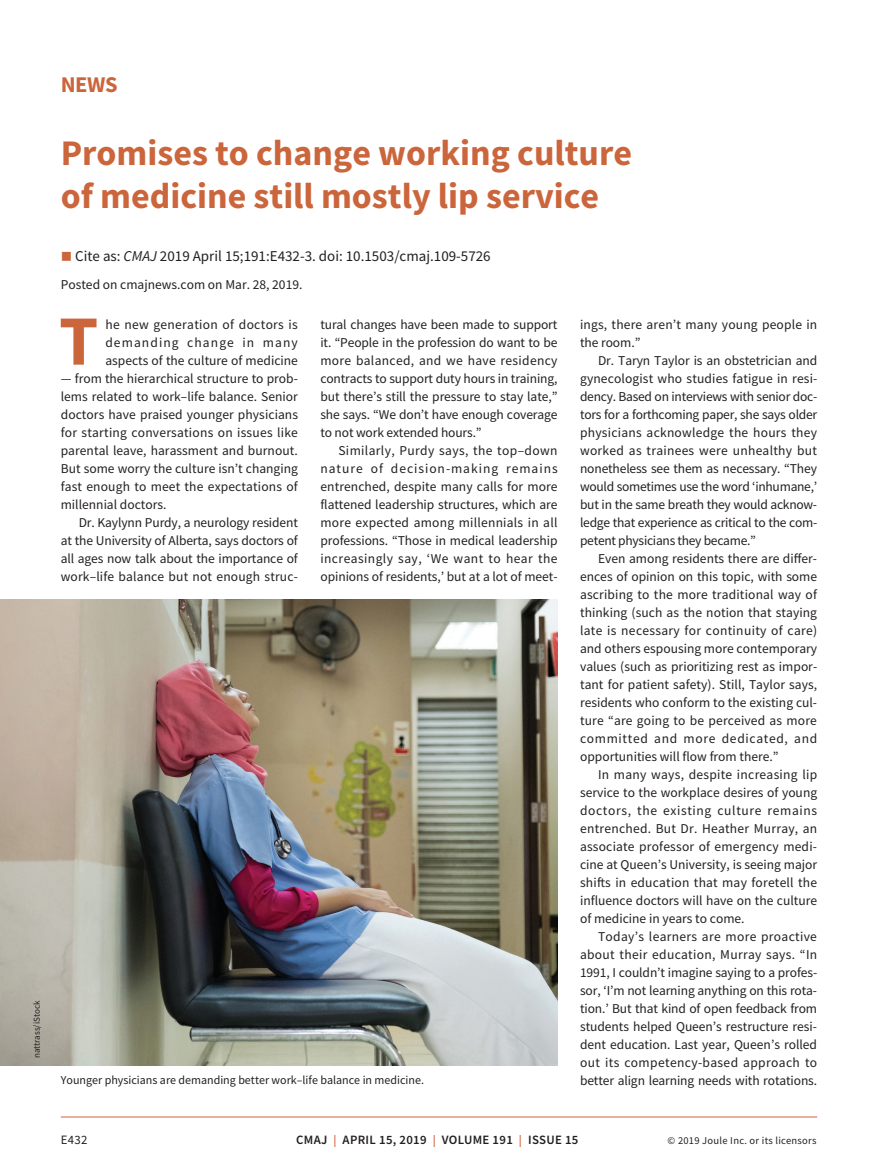
<style>
.page{position:relative;width:878px;height:1175px;background:#fff}
.page>*{position:absolute;margin:0;border:0;box-sizing:border-box;transform-origin:0 0}
.t1{font:700 70.65px "Source Sans Pro";color:#cb653c}
.t2{font:700 36px/43.2px "Source Sans Pro";color:#cb653c}
.t3{font:700 22.5px "Source Sans Pro";color:#cb653c}
.t4{font:15px "Source Sans Pro";color:#231f20}
.t5{font:13.5px/18px "Source Sans Pro";color:#231f20;text-align:justify}
.t6{font:600 12.75px "Source Sans Pro";letter-spacing:.025em;color:#231f20}
.t7{font:12.75px "Source Sans Pro";color:#231f20}
.t8{font:12px "Source Sans Pro";color:#231f20}
.t9{font:10.5px "Source Sans Pro";letter-spacing:.025em;color:#231f20}
.t10{font:9px "Source Sans Pro";color:#231f20}
.s1{color:#cb653c}
.s2{font-style:italic}
.s3{font-size:12px;color:#cb653c}
</style>
<div class="page">
<hr style="left:61px;top:1116px;width:756px;height:1px;background:#cb653c">
<img style="left:0;top:599px;width:557px;height:466px">
<p class="t10" style="left:31px;top:1058px;width:59px;rotate:-90deg">nattrass/iStock</p>
<h3 class="t3" style="left:61px;top:69px;width:58px">NEWS</h3>
<h2 class="t2" style="left:61px;top:131px;width:572px">Promises to change working culture of medicine still mostly lip service</h2>
<p class="t4" style="left:61px;top:246px;width:431px"><span class="s1">■</span> Cite as: <span class="s2">CMAJ</span> 2019 April 15;191:E432-3. doi: 10.1503/cmaj.109-5726</p>
<p class="t5" style="left:61px;top:276px;width:243px">Posted on cmajnews.com on Mar. 28, 2019.</p>
<h1 class="t1" style="left:59px;top:293px;width:41px">T</h1>
<p class="t5" style="left:105px;top:315px;width:194px">he new generation of doctors is demanding change in many aspects of the culture of medicine</p>
<p class="t5" style="left:61px;top:369px;width:239px">— from the hierarchical structure to prob&shy;lems related to work–life balance. Senior doctors have praised younger physicians for starting conversations on issues like parental leave, harassment and burnout.<br>But some worry the culture isn’t changing fast enough to meet the expectations of millennial doctors.</p>
<p class="t5" style="left:61px;top:513px;width:239px;text-indent:18px">Dr. Kaylynn Purdy, a neurology resident at the University of Alberta, says doctors of all ages now talk about the importance of work–life balance but not enough struc-</p>
<p class="t5" style="left:320px;top:315px;width:238px">tural changes have been made to support it. “People in the profession do want to be more balanced, and we have residency contracts to support duty hours in training, but there’s still the pressure to stay late,” she says. “We don’t have enough coverage to not work extended hours.”</p>
<p class="t5" style="left:320px;top:441px;width:239px;text-indent:18px">Similarly, Purdy says, the top–down nature of decision-making remains entrenched, despite many calls for more flattened leadership structures, which are more expected among millennials in all professions. “Those in medical leadership increasingly say, ‘We want to hear the opinions of residents,’ but at a lot of meet-</p>
<p class="t8" style="left:61px;top:1072px;width:365px">Younger physicians are demanding better work–life balance in medicine.</p>
<p class="t5" style="left:580px;top:315px;width:239px">ings, there aren’t many young people in the room.”</p>
<p class="t5" style="left:580px;top:351px;width:239px;text-indent:18px">Dr. Taryn Taylor is an obstetrician and gynecologist who studies fatigue in resi&shy;dency. Based on interviews with senior doc&shy;tors for a forthcoming paper, she says older physicians acknowledge the hours they worked as trainees were unhealthy but nonetheless see them as necessary. “They would sometimes use the word ‘inhumane,’ but in the same breath they would acknow&shy;ledge that experience as critical to the com&shy;petent physicians they became.”</p>
<p class="t5" style="left:580px;top:549px;width:239px;text-indent:18px">Even among residents there are differ&shy;ences of opinion on this topic, with some ascribing to the more traditional way of thinking (such as the notion that staying late is necessary for continuity of care) and others espousing more contemporary values (such as prioritizing rest as impor&shy;tant for patient safety). Still, Taylor says, residents who conform to the existing cul&shy;ture “are going to be perceived as more committed and more dedicated, and opportunities will flow from there.”</p>
<p class="t5" style="left:580px;top:765px;width:239px;text-indent:18px">In many ways, despite increasing lip service to the workplace desires of young doctors, the existing culture remains entrenched. But Dr. Heather Murray, an associate professor of emergency medi&shy;cine at Queen’s University, is seeing major shifts in education that may foretell the influence doctors will have on the culture of medicine in years to come.</p>
<p class="t5" style="left:580px;top:927px;width:239px;text-indent:18px">Today’s learners are more proactive about their education, Murray says. “In 1991, I couldn’t imagine saying to a profes&shy;sor, ‘I’m not learning anything on this rota&shy;tion.’ But that kind of open feedback from students helped Queen’s restructure resi&shy;dent education. Last year, Queen’s rolled out its competency-based approach to better align learning needs with rotations.</p>
<p class="t7" style="left:61px;top:1132px;width:28px">E432</p>
<p class="t6" style="left:296px;top:1131px;width:284px">CMAJ <span class="s3">|</span> APRIL 15, 2019 <span class="s3">|</span> VOLUME 191 <span class="s3">|</span> ISSUE 15</p>
<p class="t9" style="left:667px;top:1134px;width:150px">© 2019 Joule Inc. or its licensors</p>
</div>
